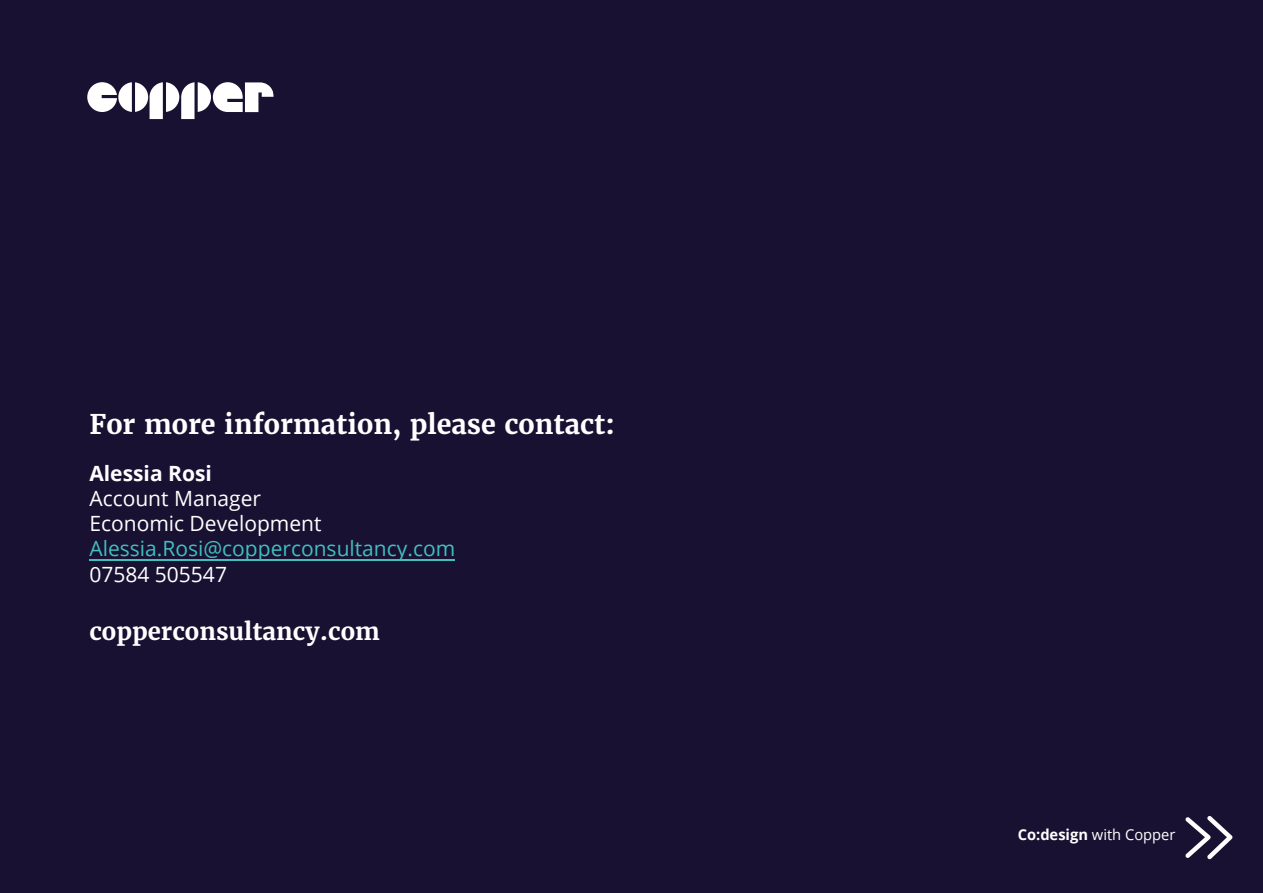
<style>
.page{position:relative;width:1263px;height:893px;background:#191132}
.page>*{position:absolute;margin:0;border:0;box-sizing:border-box;transform-origin:0 0}
.t1{font:700 27px "Merriweather";color:#fff}
.t2{font:700 24px "Merriweather";color:#fff}
.t3{font:21px/25.2px "Open Sans";color:#fff}
.t4{font:21px "Open Sans";color:#40bfbf}
.t5{font:700 21px "Open Sans";color:#fff}
.t6{font:15px "Open Sans";color:#fff}
.s1{font-weight:700}
</style>
<div class="page">
<svg style="left:87px;top:82px;width:187px;height:37px"></svg>
<hr style="left:90px;top:559px;width:365px;height:1px;background:#40bfbf">
<svg style="left:1185px;top:816px;width:47px;height:43px"></svg>
<p class="t1" style="left:89px;top:407px;width:527px">For more information, please contact:</p>
<p class="t5" style="left:89px;top:458px;width:124px">Alessia Rosi</p>
<p class="t3" style="left:89px;top:485px;width:234px">Account Manager<br>Economic Development</p>
<p class="t4" style="left:89px;top:534px;width:367px">Alessia.Rosi@copperconsultancy.com</p>
<p class="t3" style="left:89px;top:561px;width:139px">07584 505547</p>
<p class="t2" style="left:89px;top:615px;width:292px">copperconsultancy.com</p>
<p class="t6" style="left:1018px;top:825px;width:159px"><span class="s1">Co:design</span> with Copper</p>
</div>
